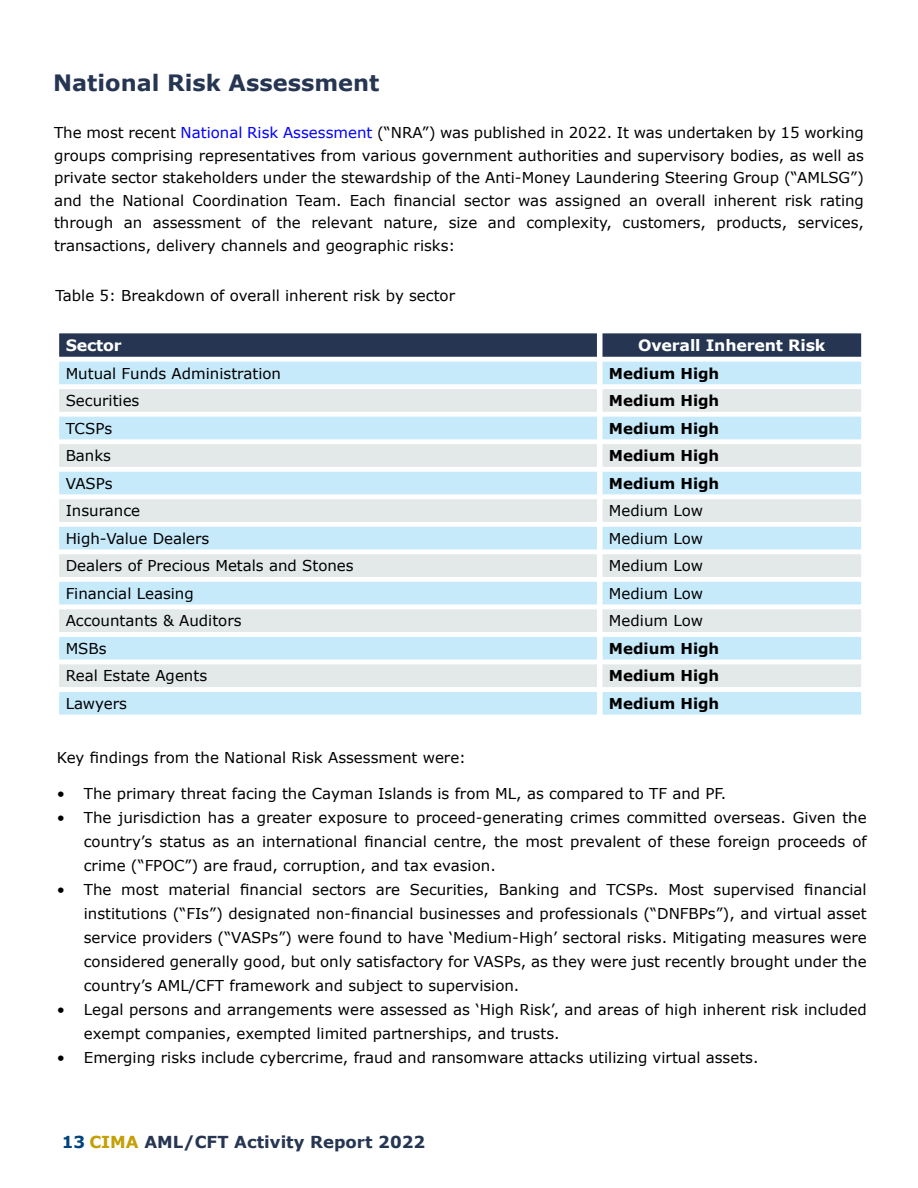
<style>
.page{position:relative;width:918px;height:1188px;background:#fff}
.page>*{position:absolute;margin:0;border:0;box-sizing:border-box;transform-origin:0 0}
.t1{font:700 22.5px "Verdana";color:#263652}
.t2{font:700 16.5px "Verdana";color:#263652}
.t3{font:700 15.6px "Verdana";letter-spacing:-.01em;color:#fff}
.t4{font:15px/24px "Verdana";color:#000;text-align:justify}
.t5{font:700 15px "Verdana";color:#000}
.s1{color:#00f}
.s2{color:#00447c}
.s3{color:#c49f05}
</style>
<div class="page">
<div style="left:56px;top:331px;width:808px;height:28px;background:#263652"></div>
<div style="left:59px;top:362px;width:802px;height:353px;background:#c7eafb"></div>
<svg style="left:59px;top:389px;width:802px;height:298px;background:#d6e9f0"></svg>
<div style="left:54px;top:329px;width:5px;height:390px;background:#fff"></div>
<div style="left:861px;top:329px;width:6px;height:390px;background:#fff"></div>
<div style="left:597px;top:331px;width:6px;height:386px;background:#fff"></div>
<hr style="left:56px;top:329px;width:808px;height:4px;background:#fff">
<div style="left:56px;top:357px;width:808px;height:5px;background:#fff"></div>
<div style="left:56px;top:384px;width:808px;height:5px;background:#fff"></div>
<div style="left:56px;top:412px;width:808px;height:5px;background:#fff"></div>
<div style="left:56px;top:439px;width:808px;height:5px;background:#fff"></div>
<div style="left:56px;top:467px;width:808px;height:5px;background:#fff"></div>
<div style="left:56px;top:494px;width:808px;height:5px;background:#fff"></div>
<div style="left:56px;top:522px;width:808px;height:5px;background:#fff"></div>
<div style="left:56px;top:549px;width:808px;height:5px;background:#fff"></div>
<div style="left:56px;top:577px;width:808px;height:5px;background:#fff"></div>
<hr style="left:56px;top:605px;width:808px;height:4px;background:#fff">
<div style="left:56px;top:632px;width:808px;height:5px;background:#fff"></div>
<hr style="left:56px;top:660px;width:808px;height:4px;background:#fff">
<div style="left:56px;top:687px;width:808px;height:5px;background:#fff"></div>
<h1 class="t1" style="left:53px;top:74px;width:328px">National Risk Assessment</h1>
<p class="t4" style="left:54px;top:123px;width:811px;line-height:22.5px">The most recent <span class="s1">National Risk Assessment</span> (“NRA”) was published in 2022. It was undertaken by 15 working groups comprising representatives from various government authorities and supervisory bodies, as well as private sector stakeholders under the stewardship of the Anti-Money Laundering Steering Group (“AMLSG”) and the National Coordination Team. Each financial sector was assigned an overall inherent risk rating through an assessment of the relevant nature, size and complexity, customers, products, services, transactions, delivery channels and geographic risks:</p>
<p class="t4" style="left:55px;top:285px;width:401px">Table 5: Breakdown of overall inherent risk by sector</p>
<p class="t3" style="left:66px;top:339px;width:58px">Sector</p>
<p class="t3" style="left:638px;top:339px;width:189px">Overall Inherent Risk</p>
<p class="t4" style="left:66px;top:362px;width:217px">Mutual Funds Administration</p>
<p class="t5" style="left:609px;top:367px;width:112px">Medium High</p>
<p class="t4" style="left:66px;top:390px;width:75px">Securities</p>
<p class="t5" style="left:609px;top:395px;width:112px">Medium High</p>
<p class="t4" style="left:66px;top:418px;width:48px">TCSPs</p>
<p class="t5" style="left:609px;top:422px;width:112px">Medium High</p>
<p class="t4" style="left:66px;top:445px;width:47px">Banks</p>
<p class="t5" style="left:609px;top:450px;width:112px">Medium High</p>
<p class="t4" style="left:66px;top:473px;width:49px">VASPs</p>
<p class="t5" style="left:609px;top:477px;width:112px">Medium High</p>
<p class="t4" style="left:66px;top:500px;width:76px">Insurance</p>
<p class="t4" style="left:609px;top:500px;width:96px">Medium Low</p>
<p class="t4" style="left:66px;top:528px;width:145px">High-Value Dealers</p>
<p class="t4" style="left:609px;top:528px;width:96px">Medium Low</p>
<p class="t4" style="left:66px;top:555px;width:290px">Dealers of Precious Metals and Stones</p>
<p class="t4" style="left:609px;top:555px;width:96px">Medium Low</p>
<p class="t4" style="left:66px;top:583px;width:130px">Financial Leasing</p>
<p class="t4" style="left:609px;top:583px;width:96px">Medium Low</p>
<p class="t4" style="left:66px;top:610px;width:177px">Accountants &amp; Auditors</p>
<p class="t4" style="left:609px;top:610px;width:96px">Medium Low</p>
<p class="t4" style="left:66px;top:638px;width:42px">MSBs</p>
<p class="t5" style="left:609px;top:642px;width:112px">Medium High</p>
<p class="t4" style="left:66px;top:665px;width:143px">Real Estate Agents</p>
<p class="t5" style="left:609px;top:670px;width:112px">Medium High</p>
<p class="t4" style="left:66px;top:693px;width:63px">Lawyers</p>
<p class="t5" style="left:609px;top:697px;width:112px">Medium High</p>
<p class="t4" style="left:57px;top:747px;width:411px">Key findings from the National Risk Assessment were:</p>
<p class="t4" style="left:57px;top:783px;width:671px">• The primary threat facing the Cayman Islands is from ML, as compared to TF and PF.</p>
<p class="t4" style="left:84px;top:807px;width:784px;text-indent:-27px">• The jurisdiction has a greater exposure to proceed-generating crimes committed overseas. Given the country’s status as an international financial centre, the most prevalent of these foreign proceeds of crime (“FPOC”) are fraud, corruption, and tax evasion.</p>
<p class="t4" style="left:84px;top:879px;width:784px;text-indent:-27px">• The most material financial sectors are Securities, Banking and TCSPs. Most supervised financial institutions (“FIs”) designated non-financial businesses and professionals (“DNFBPs”), and virtual asset service providers (“VASPs”) were found to have ‘Medium-High’ sectoral risks. Mitigating measures were considered generally good, but only satisfactory for VASPs, as they were just recently brought under the country’s AML/CFT framework and subject to supervision.</p>
<p class="t4" style="left:84px;top:999px;width:784px;text-indent:-27px">• Legal persons and arrangements were assessed as ‘High Risk’, and areas of high inherent risk included exempt companies, exempted limited partnerships, and trusts.</p>
<p class="t4" style="left:57px;top:1047px;width:703px">• Emerging risks include cybercrime, fraud and ransomware attacks utilizing virtual assets.</p>
<p class="t2" style="left:62px;top:1136px;width:365px"><span class="s2">13</span> <span class="s3">CIMA</span> AML/CFT Activity Report 2022</p>
</div>
